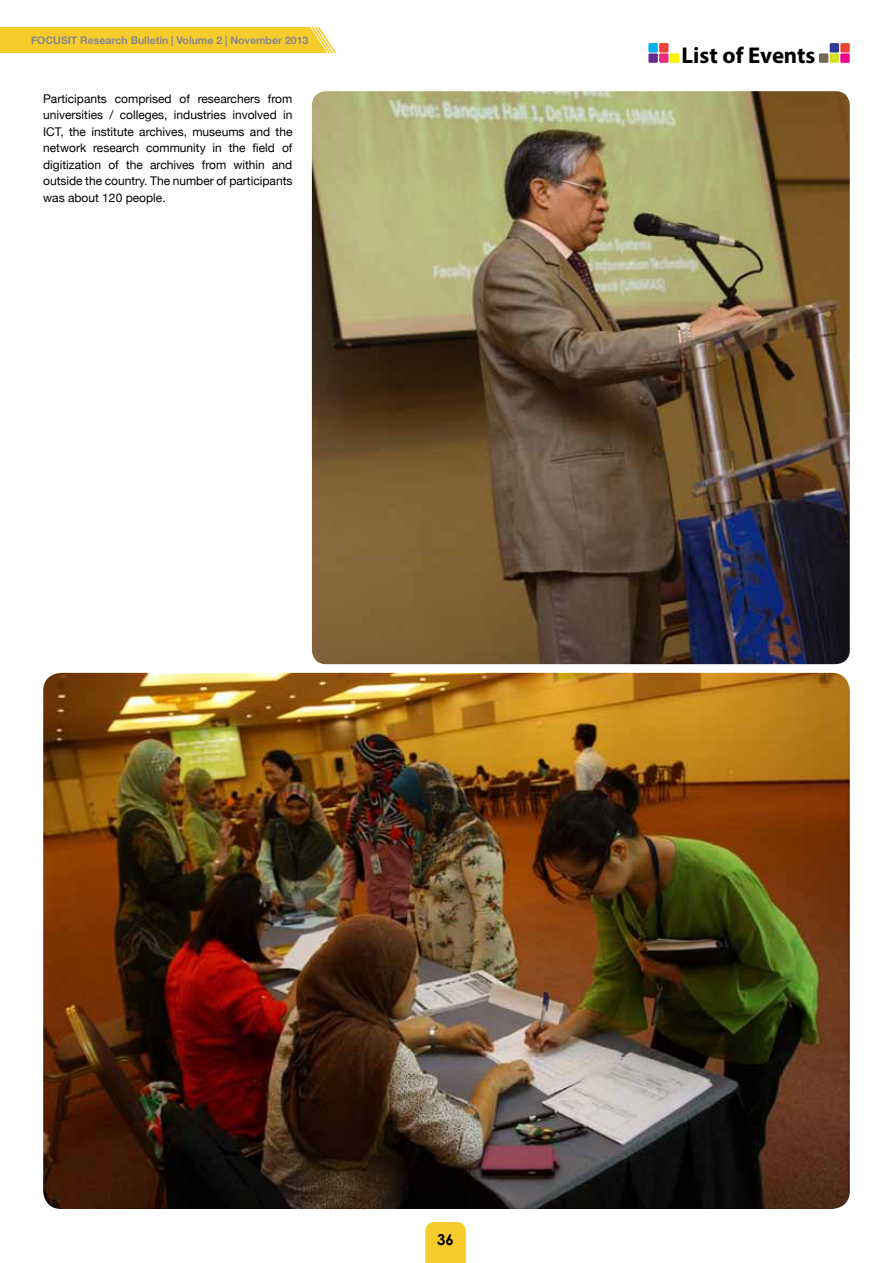
<style>
.page{position:relative;width:893px;height:1263px;background:#fff}
.page>*{position:absolute;margin:0;border:0;box-sizing:border-box;transform-origin:0 0}
.t1{font:700 22.8px "Myriad Pro";color:#000}
.t2{font:700 15px "Century Gothic";color:#000}
.t3{font:12px/16.5px "Helvetica Neue";color:#000;text-align:justify}
.t4{font:700 10.5px "Helvetica Neue";color:#89898a}
</style>
<div class="page">
<div style="left:0;top:27px;width:336px;height:26px;background:#f6cb2c"></div>
<div style="left:425px;top:1222px;width:41px;height:41px;background:#f6cb2c"></div>
<img style="left:312px;top:91px;width:538px;height:573px">
<img style="left:43px;top:673px;width:807px;height:536px">
<div style="left:648px;top:43px;width:10px;height:9px;background:#00aeef"></div>
<div style="left:648px;top:53px;width:10px;height:10px;background:#662d91"></div>
<div style="left:659px;top:43px;width:9px;height:9px;background:#ef4136"></div>
<div style="left:659px;top:53px;width:9px;height:10px;background:#ee2a7b"></div>
<div style="left:670px;top:53px;width:9px;height:10px;background:#fff200"></div>
<div style="left:830px;top:43px;width:9px;height:9px;background:#2b3990"></div>
<div style="left:819px;top:53px;width:9px;height:10px;background:#726658"></div>
<div style="left:840px;top:43px;width:10px;height:9px;background:#ef4136"></div>
<div style="left:830px;top:53px;width:9px;height:10px;background:#d7df23"></div>
<div style="left:840px;top:53px;width:10px;height:10px;background:#ec008c"></div>
<p class="t4" style="left:31px;top:34px;width:279px">FOCUSIT Research Bulletin | Volume 2 | November 2013</p>
<p class="t3" style="left:43px;top:90px;width:251px">Participants comprised of researchers from universities / colleges, industries involved in ICT, the institute archives, museums and the network research community in the field of digitization of the archives from within and outside the country. The number of participants was about 120 people.</p>
<h1 class="t1" style="left:682px;top:40px;width:135px">List of Events</h1>
<p class="t2" style="left:437px;top:1228px;width:18px">36</p>
</div>
